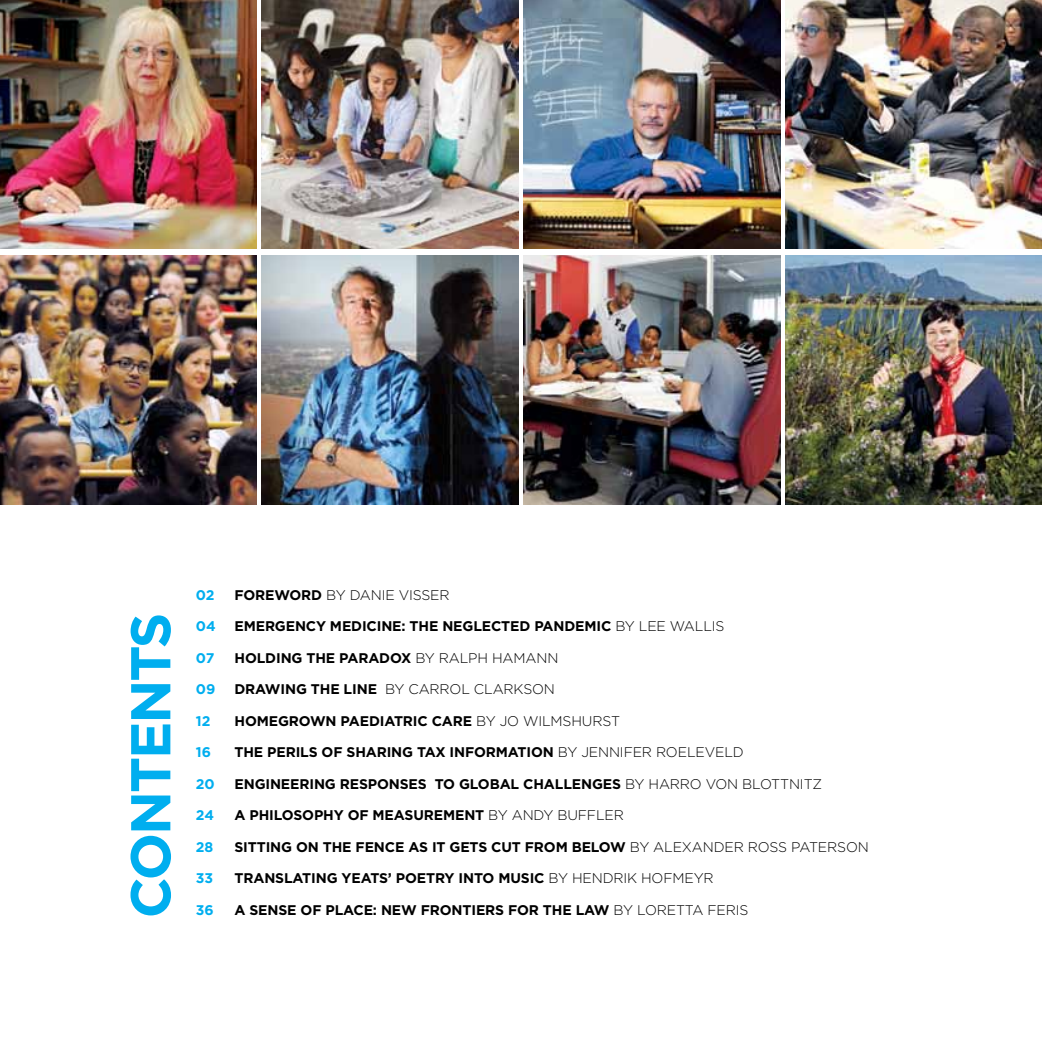
<style>
.page{position:relative;width:1042px;height:1042px;background:#fff}
.page>*{position:absolute;margin:0;border:0;box-sizing:border-box;transform-origin:0 0}
.t1{font:700 56px "Gotham";letter-spacing:-.04em;color:#00aeef}
.t2{font:700 14px "Gotham";letter-spacing:-.01em;color:#000}
.t3{font:300 14px "Gotham";letter-spacing:-.01em;color:#000}
.t4{font:700 14px "Gotham";letter-spacing:-.01em;color:#00aeef}
.s1{font-weight:700}
.s2{font-weight:300}
</style>
<div class="page">
<img style="left:0;top:255px;width:257px;height:249px">
<img style="left:0;top:0;width:257px;height:249px">
<img style="left:262px;top:255px;width:256px;height:249px">
<img style="left:524px;top:255px;width:256px;height:249px">
<img style="left:786px;top:255px;width:256px;height:249px">
<img style="left:262px;top:0;width:256px;height:249px">
<img style="left:524px;top:0;width:256px;height:249px">
<img style="left:786px;top:0;width:256px;height:249px">
<h1 class="t1" style="left:118px;top:918px;width:307px;rotate:-90deg">CONTENTS</h1>
<p class="t4" style="left:196px;top:586px;width:20px">02</p>
<p class="t3" style="left:234px;top:587px;width:217px"><span class="s1">FOREWORD</span> BY DANIE VISSER</p>
<p class="t4" style="left:196px;top:618px;width:21px">04</p>
<p class="t2" style="left:234px;top:618px;width:484px">EMERGENCY MEDICINE: THE NEGLECTED PANDEMIC <span class="s2">BY LEE WALLIS</span></p>
<p class="t4" style="left:196px;top:649px;width:20px">07</p>
<p class="t2" style="left:234px;top:649px;width:325px">HOLDING THE PARADOX <span class="s2">BY RALPH HAMANN</span></p>
<p class="t4" style="left:196px;top:681px;width:21px">09</p>
<p class="t2" style="left:234px;top:681px;width:10px">DRAWINGTHELINE</p>
<p class="t3" style="left:385px;top:681px;width:45px">BY CARR</p>
<p class="t3" style="left:450px;top:681px;width:104px">OL CLARKSON</p>
<p class="t4" style="left:196px;top:712px;width:16px">12</p>
<p class="t2" style="left:234px;top:712px;width:387px">HOMEGROWN PAEDIATRIC CARE <span class="s2">BY JO WILMSHURST</span></p>
<p class="t4" style="left:196px;top:744px;width:17px">16</p>
<p class="t2" style="left:234px;top:744px;width:500px">THE PERILS OF SHARING TAX INFORMATION <span class="s2">BY JENNIFER RO ELEVELD</span></p>
<p class="t4" style="left:196px;top:775px;width:20px">20</p>
<p class="t2" style="left:234px;top:775px;width:518px">ENGINEERING RESPONSES TO GLOBAL CHALLENGES <span class="s2">BY HARRO VO N BLO</span></p>
<p class="t3" style="left:771px;top:776px;width:52px">TTNITZ</p>
<p class="t4" style="left:196px;top:807px;width:20px">24</p>
<p class="t2" style="left:234px;top:807px;width:391px">A PHILOSOPHY OF MEASUREMENT <span class="s2">BY ANDY BUFFLER</span></p>
<p class="t4" style="left:196px;top:838px;width:19px">28</p>
<p class="t2" style="left:234px;top:838px;width:636px">SITTING ON THE FENCE AS IT GETS CUT FROM BELOW <span class="s2">BY ALEXAND ER ROSS PATERSO N</span></p>
<p class="t4" style="left:196px;top:870px;width:19px">33</p>
<p class="t2" style="left:234px;top:870px;width:481px">TRANSLATING YEATS’ POETRY INTO MUSIC <span class="s2">BY H END RIK HO FMEYR</span></p>
<p class="t4" style="left:196px;top:901px;width:19px">36</p>
<p class="t2" style="left:234px;top:901px;width:515px">A SENSE OF PLACE: NEW FRONTIERS FOR THE LAW <span class="s2">BY LO RETTA FERIS</span></p>
</div>
